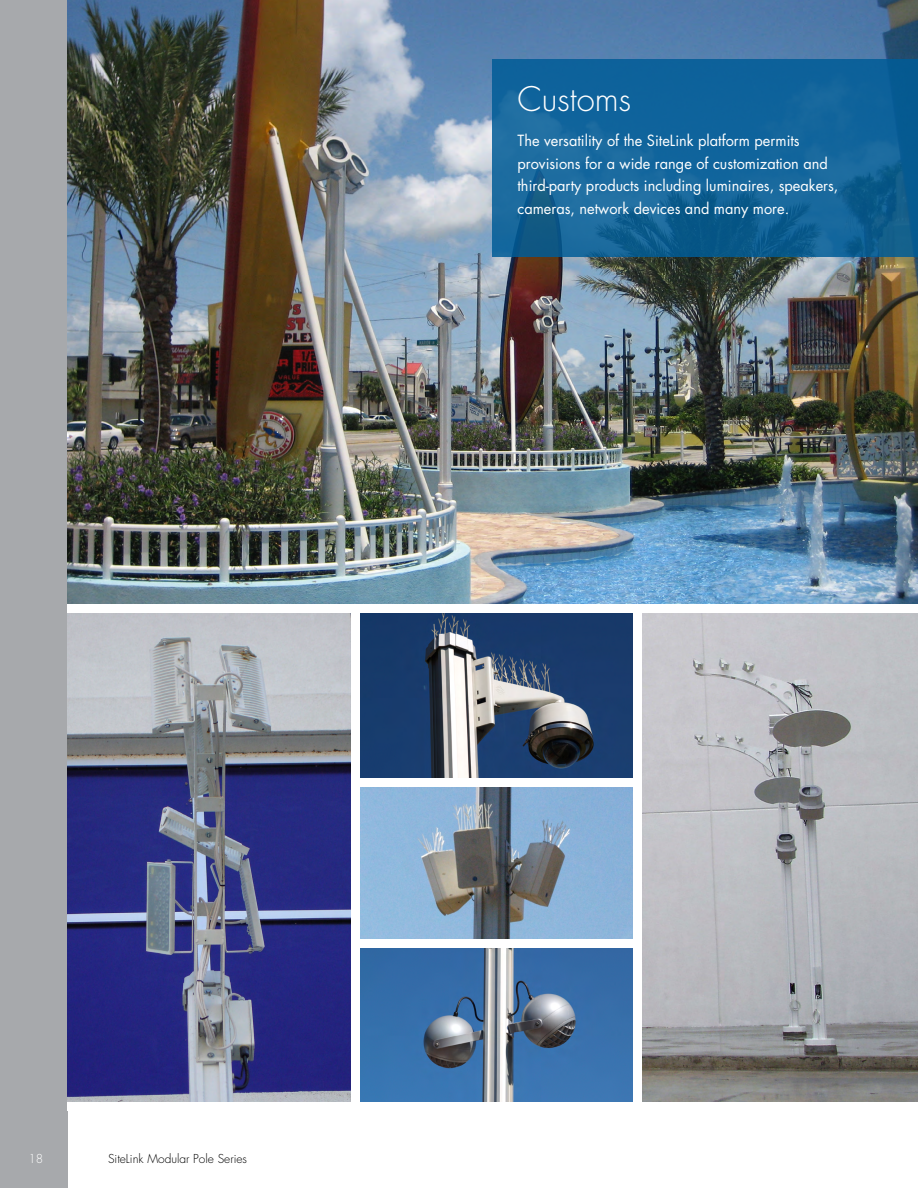
<style>
.page{position:relative;width:918px;height:1188px;background:#fff}
.page>*{position:absolute;margin:0;border:0;box-sizing:border-box;transform-origin:0 0}
.t1{font:300 33px "Futura Std";color:#fff}
.t2{font:15px/22.5px "Futura Std";color:#fff}
.t3{font:300 12px "Futura Std";color:#000}
.t4{font:300 12px "Futura Std";color:#fff}
</style>
<div class="page">
<div style="left:0;top:0;width:68px;height:1188px;background:#a7a9ac"></div>
<img style="left:68px;top:0;width:850px;height:604px">
<img style="left:68px;top:614px;width:283px;height:488px">
<img style="left:360px;top:613px;width:273px;height:165px">
<img style="left:360px;top:948px;width:273px;height:154px">
<img style="left:360px;top:787px;width:273px;height:152px">
<img style="left:642px;top:614px;width:276px;height:488px">
<svg style="left:492px;top:59px;width:426px;height:197px;background:#126398"></svg>
<h1 class="t1" style="left:518px;top:79px;width:115px">Customs</h1>
<p class="t2" style="left:518px;top:130px;width:322px">The versatility of the SiteLink platform permits provisions for a wide range of customization and third-party products including luminaires, speakers, cameras, network devices and many more.</p>
<p class="t4" style="left:28px;top:1152px;width:16px">18</p>
<p class="t3" style="left:108px;top:1151px;width:141px">SiteLink Modular Pole Series</p>
</div>
